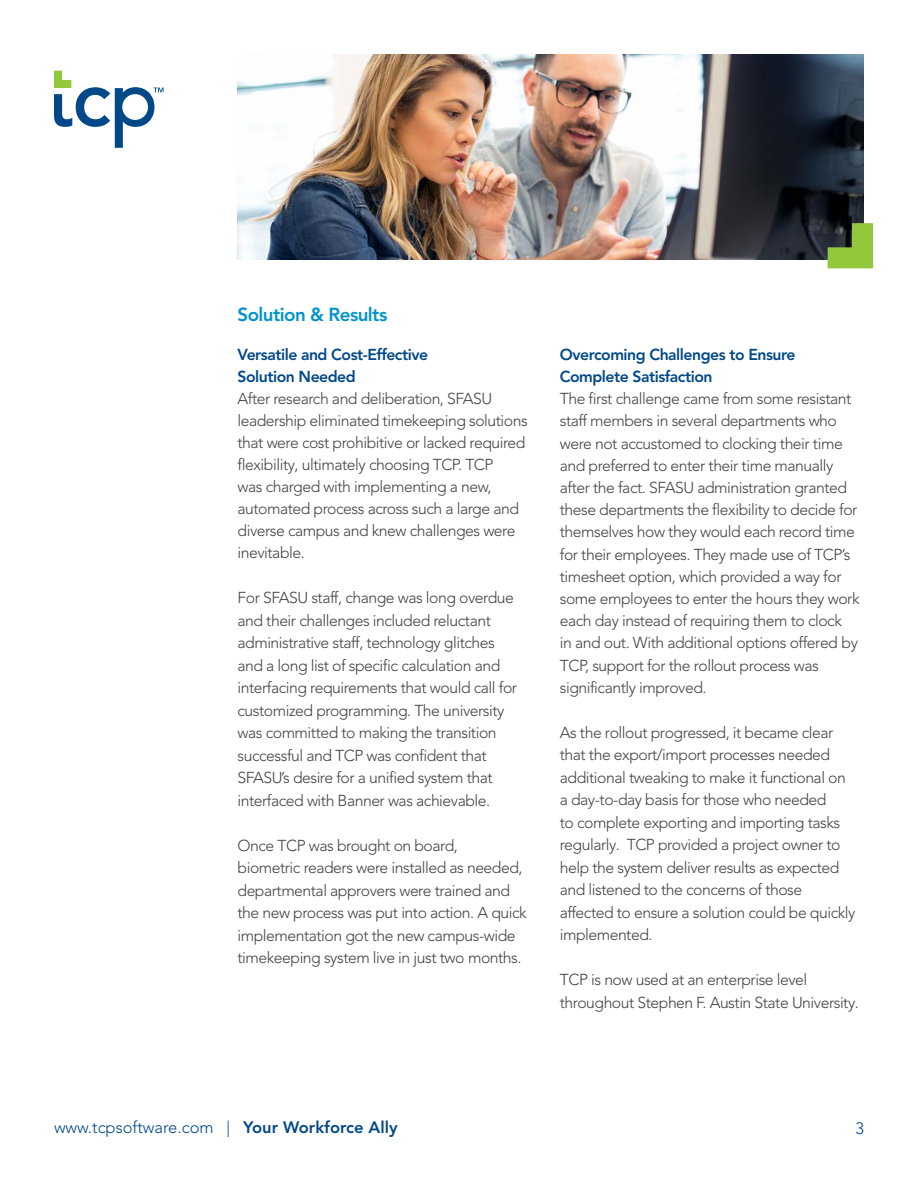
<style>
.page{position:relative;width:918px;height:1188px;background:#fff}
.page>*{position:absolute;margin:0;border:0;box-sizing:border-box;transform-origin:0 0}
.t1{font:800 18.75px "Avenir LT Pro";letter-spacing:-.03em;color:#0093ce}
.t2{font:300 16.5px "Avenir LT Pro";color:#004888}
.t3{font:300 15.75px/22.5px "Avenir LT Pro";letter-spacing:-.03em;color:#434343}
.s1{font-weight:800;color:#004989}
.s2{font-weight:800}
</style>
<div class="page">
<img style="left:238px;top:54px;width:626px;height:205px">
<svg style="left:54px;top:71px;width:110px;height:77px"></svg>
<svg style="left:828px;top:223px;width:45px;height:45px;background:#729836"></svg>
<p class="t1" style="left:238px;top:304px;width:151px">Solution &amp; Results</p>
<p class="t3" style="left:238px;top:344px;width:292px;line-height:22px"><span class="s1">Versatile and Cost-Effective<br>Solution Needed<br></span>After research and deliberation, SFASU leadership eliminated timekeeping solutions that were cost prohibitive or lacked required flexibility, ultimately choosing TCP. TCP<br>was charged with implementing a new, automated process across such a large and diverse campus and knew challenges were inevitable.</p>
<p class="t3" style="left:238px;top:587px;width:281px">For SFASU staff, change was long overdue and their challenges included reluctant administrative staff, technology glitches and a long list of specific calculation and interfacing requirements that would call for customized programming. The university was committed to making the transition successful and TCP was confident that SFASU’s desire for a unified system that interfaced with Banner was achievable.</p>
<p class="t3" style="left:238px;top:834px;width:291px">Once TCP was brought on board,<br>biometric readers were installed as needed, departmental approvers were trained and the new process was put into action. A quick implementation got the new campus-wide timekeeping system live in just two months.</p>
<p class="t3" style="left:560px;top:343px;width:301px"><span class="s1">Overcoming Challenges to Ensure Complete Satisfaction<br></span>The first challenge came from some resistant staff members in several departments who were not accustomed to clocking their time and preferred to enter their time manually after the fact. SFASU administration granted these departments the flexibility to decide for themselves how they would each record time for their employees. They made use of TCP’s timesheet option, which provided a way for some employees to enter the hours they work each day instead of requiring them to clock<br>in and out. With additional options offered by TCP, support for the rollout process was significantly improved.</p>
<p class="t3" style="left:560px;top:721px;width:297px">As the rollout progressed, it became clear that the export/import processes needed additional tweaking to make it functional on a day-to-day basis for those who needed<br>to complete exporting and importing tasks regularly. TCP provided a project owner to help the system deliver results as expected and listened to the concerns of those affected to ensure a solution could be quickly implemented.</p>
<p class="t3" style="left:560px;top:969px;width:301px">TCP is now used at an enterprise level throughout Stephen F. Austin State University.</p>
<p class="t2" style="left:54px;top:1118px;width:345px">www.tcpsoftware.com | <span class="s2">Your Workforce Ally</span></p>
<p class="t2" style="left:855px;top:1118px;width:10px">3</p>
</div>
